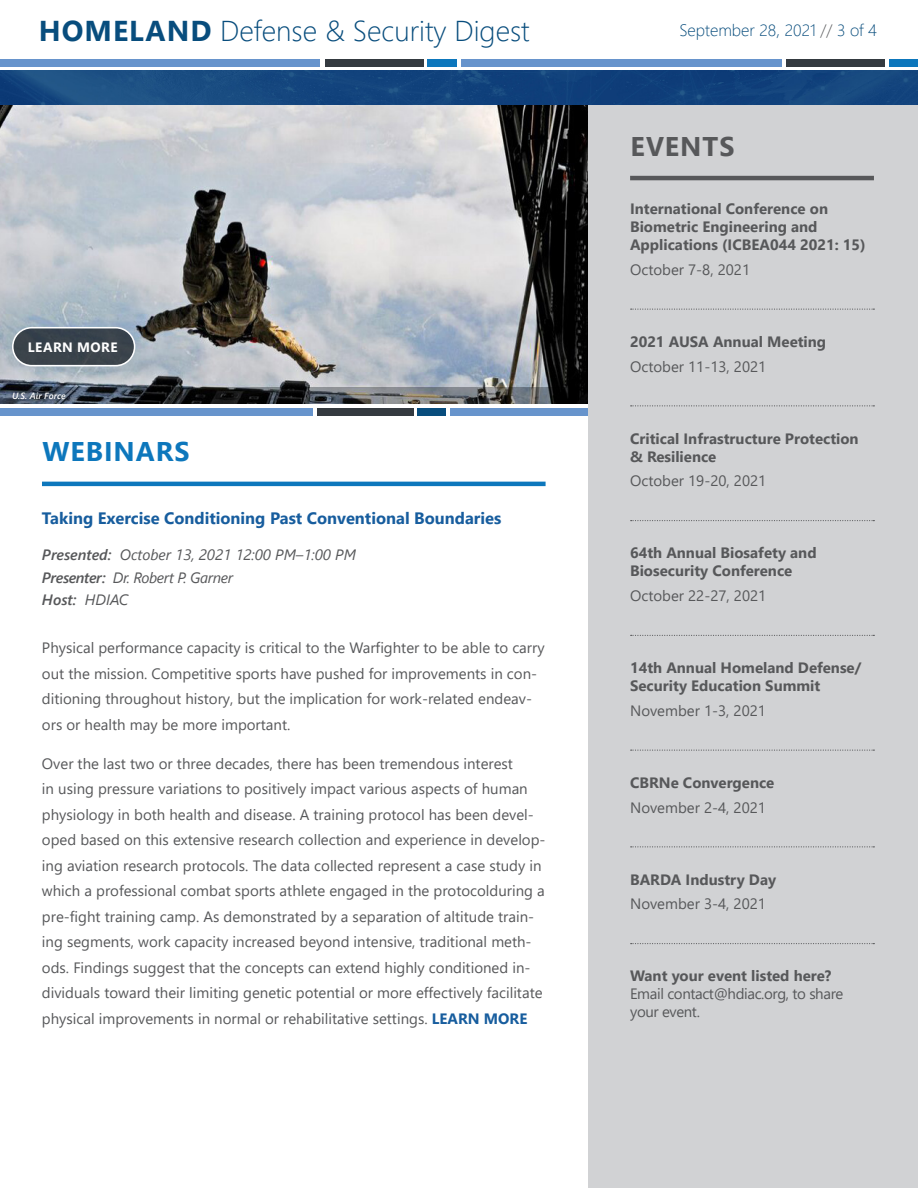
<style>
.page{position:relative;width:918px;height:1188px;background:#fff}
.page>*{position:absolute;margin:0;border:0;box-sizing:border-box;transform-origin:0 0}
.t1{font:300 28.65px "Segoe UI";color:#084d7d}
.Heading_1_-_Green{font:700 27px "Segoe UI";letter-spacing:.035em;color:#0d77bc}
.Heading_1_-_Gray{font:700 27px "Segoe UI";letter-spacing:.035em;color:#57585a}
.Heading_2_-_Green{font:700 16.5px "Segoe UI";color:#175d9e}
.t2{font:300 16.5px "Segoe UI";color:#084d7d}
.Copy{font:15px/25.5px "Segoe UI";color:#57585a}
.Events_Header{font:700 15px/18px "Segoe UI";color:#57585a}
.event_details-underl{font:15px "Segoe UI";color:#57585a}
.evet_details{font:15px/18px "Segoe UI";letter-spacing:-.025em;color:#57585a}
.Heading_3_-_First_wo{font:italic 15px "Segoe UI";color:#57585a}
.Heading_3_-_First_wo-2{font:italic 15px "Segoe UI";letter-spacing:-.025em;color:#57585a}
.Heading_3_-_First_wo-3{font:italic 600 15px "Segoe UI";color:#57585a}
.White_Button_Text{font:700 13.5px "Segoe UI";letter-spacing:.035em;color:#fff}
.Image_Source{font:italic 600 9px "Segoe UI";color:#fff}
.s1{font-weight:700}
.s2{color:#57585a}
.s3{font-weight:600}
.s4{font-weight:400}
.s5{font-weight:700;color:#175d9e}
</style>
<div class="page">
<img style="left:1px;top:71px;width:917px;height:34px">
<img style="left:0;top:105px;width:588px;height:282px">
<div style="left:0;top:408px;width:313px;height:8px;background:#6794cc"></div>
<div style="left:317px;top:408px;width:97px;height:8px;background:#343a40"></div>
<div style="left:418px;top:408px;width:28px;height:8px;background:#084d7d"></div>
<div style="left:450px;top:408px;width:138px;height:8px;background:#6794cc"></div>
<div style="left:13px;top:328px;width:122px;height:38px;background:#3a434b;border-radius:19px"></div>
<div style="left:12px;top:327px;width:123px;height:39px;border:2px solid #fff;border-radius:19px"></div>
<svg style="left:0;top:387px;width:588px;height:17px;background:#404449"></svg>
<hr style="left:42px;top:482px;width:504px;height:4px;background:#0d77bc">
<div style="left:588px;top:106px;width:330px;height:1082px;background:#d1d2d4"></div>
<hr style="left:630px;top:176px;width:244px;height:4px;background:#57585a">
<svg style="left:631px;top:309px;width:243px;height:1px"></svg>
<svg style="left:631px;top:405px;width:243px;height:1px"></svg>
<svg style="left:631px;top:520px;width:243px;height:1px"></svg>
<svg style="left:631px;top:635px;width:243px;height:1px"></svg>
<svg style="left:631px;top:750px;width:243px;height:1px"></svg>
<svg style="left:631px;top:846px;width:243px;height:1px"></svg>
<svg style="left:631px;top:943px;width:243px;height:1px"></svg>
<div style="left:0;top:59px;width:320px;height:7px;background:#6794cc"></div>
<div style="left:325px;top:59px;width:99px;height:7px;background:#343a40"></div>
<div style="left:428px;top:59px;width:29px;height:7px;background:#0d77bc"></div>
<div style="left:461px;top:59px;width:321px;height:7px;background:#6794cc"></div>
<div style="left:786px;top:59px;width:99px;height:7px;background:#343a40"></div>
<div style="left:889px;top:59px;width:29px;height:7px;background:#0d77bc"></div>
<h1 class="t1" style="left:39px;top:4px;width:492px"><span class="s1">HOMELAND</span> Defense &amp; Security Digest</h1>
<p class="t2" style="left:679px;top:15px;width:199px">September 28, 2021 <span class="s2">//</span> 3 of 4</p>
<p class="Heading_1_-_Gray" style="left:631px;top:121px;width:105px">EVENTS</p>
<p class="White_Button_Text" style="left:28px;top:334px;width:91px">LEARN MORE</p>
<p class="Image_Source" style="left:12px;top:387px;width:55px">U.S. Air Force</p>
<p class="Heading_1_-_Green" style="left:42px;top:426px;width:149px">WEBINARS</p>
<p class="Heading_2_-_Green" style="left:42px;top:503px;width:461px">Taking Exercise Conditioning Past Conventional Boundaries</p>
<p class="Heading_3_-_First_wo" style="left:42px;top:541px;width:316px"><span class="s3">Presented:</span> October 13, 2021 12:00 PM–1:00 PM</p>
<p class="Heading_3_-_First_wo-2" style="left:42px;top:563px;width:193px"><span class="s3">Presenter:</span> Dr. Robert P. Garner</p>
<p class="Heading_3_-_First_wo-3" style="left:42px;top:586px;width:88px">Host: <span class="s4">HDIAC</span></p>
<p class="Copy" style="left:42px;top:634px;width:504px">Physical performance capacity is critical to the Warfighter to be able to carry out the mission. Competitive sports have pushed for improvements in con&shy;ditioning throughout history, but the implication for work-related endeav&shy;ors or health may be more important.</p>
<p class="Copy" style="left:42px;top:749px;width:505px">Over the last two or three decades, there has been tremendous interest<br>in using pressure variations to positively impact various aspects of human physiology in both health and disease. A training protocol has been devel&shy;oped based on this extensive research collection and experience in develop&shy;ing aviation research protocols. The data collected represent a case study in which a professional combat sports athlete engaged in the protocolduring a pre-fight training camp. As demonstrated by a separation of altitude train&shy;ing segments, work capacity increased beyond intensive, traditional meth&shy;ods. Findings suggest that the concepts can extend highly conditioned in&shy;dividuals toward their limiting genetic potential or more effectively facilitate physical improvements in normal or rehabilitative settings. <span class="s5">LEARN MORE</span></p>
<p class="Events_Header" style="left:630px;top:199px;width:237px">International Conference on<br>Biometric Engineering and<br>Applications (ICBEA044 2021: 15)</p>
<p class="event_details-underl" style="left:630px;top:255px;width:121px">October 7-8, 2021</p>
<p class="Events_Header" style="left:630px;top:331px;width:198px">2021 AUSA Annual Meeting</p>
<p class="event_details-underl" style="left:630px;top:352px;width:138px">October 11-13, 2021</p>
<p class="Events_Header" style="left:630px;top:428px;width:230px">Critical Infrastructure Protection &amp; Resilience</p>
<p class="event_details-underl" style="left:630px;top:467px;width:138px">October 19-20, 2021</p>
<p class="Events_Header" style="left:630px;top:543px;width:188px">64th Annual Biosafety and<br>Biosecurity Conference</p>
<p class="event_details-underl" style="left:630px;top:582px;width:138px">October 22-27, 2021</p>
<p class="Events_Header" style="left:630px;top:658px;width:233px">14th Annual Homeland Defense/<br>Security Education Summit</p>
<p class="event_details-underl" style="left:630px;top:696px;width:137px">November 1-3, 2021</p>
<p class="Events_Header" style="left:630px;top:772px;width:146px">CBRNe Convergence</p>
<p class="event_details-underl" style="left:630px;top:793px;width:137px">November 2-4, 2021</p>
<p class="Events_Header" style="left:630px;top:869px;width:148px">BARDA Industry Day</p>
<p class="event_details-underl" style="left:630px;top:890px;width:137px">November 3-4, 2021</p>
<p class="Events_Header" style="left:630px;top:966px;width:203px">Want your event listed here?</p>
<p class="evet_details" style="left:630px;top:984px;width:215px">Email contact@hdiac.org, to share your event.</p>
</div>
